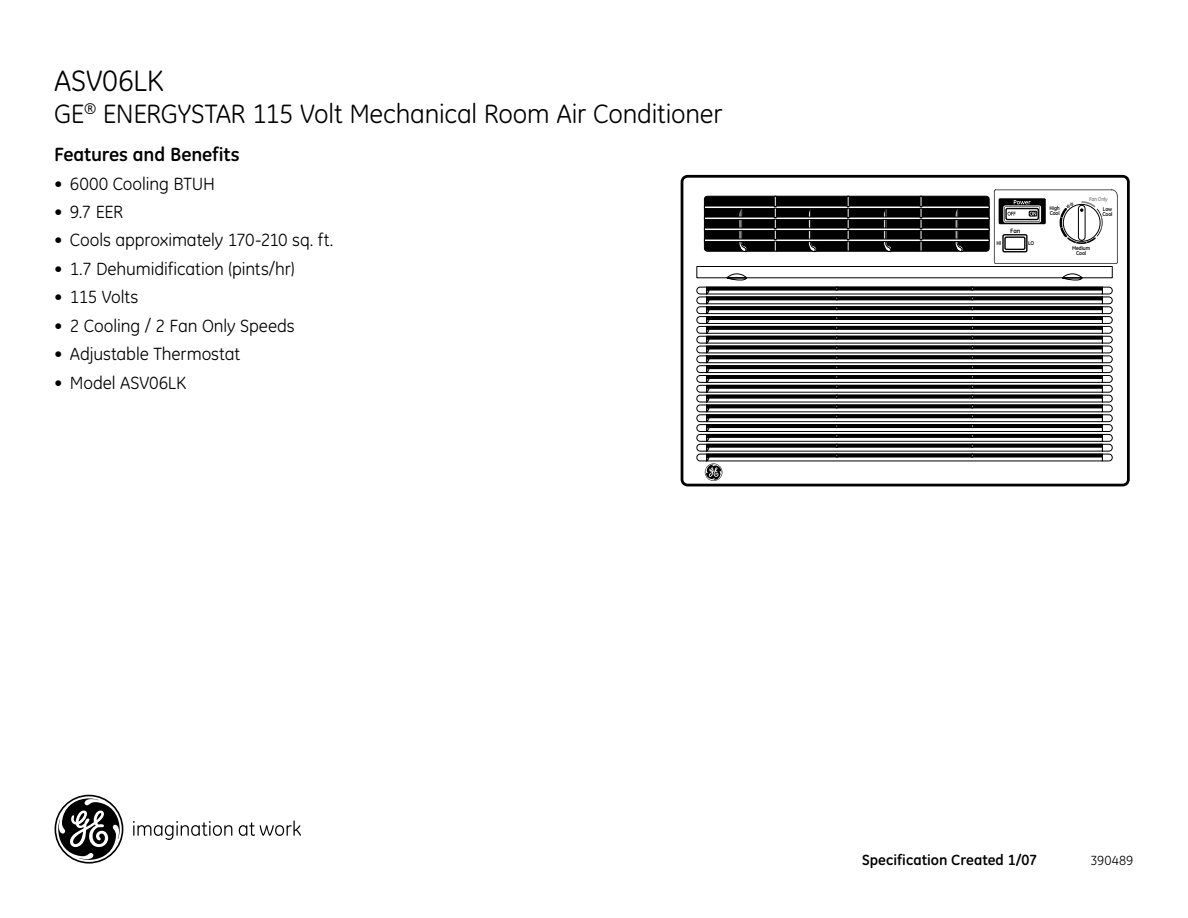
<style>
.page{position:relative;width:1188px;height:918px;background:#fff}
.page>*{position:absolute;margin:0;border:0;box-sizing:border-box;transform-origin:0 0}
.t1{font:30px "GE Inspira";letter-spacing:-.01em;color:#000}
.t2{font:27px "GE Inspira";letter-spacing:-.01em;color:#000}
.t3{font:700 19.5px "GE Inspira";letter-spacing:-.01em;color:#000}
.t4{font:18px "GE Inspira";letter-spacing:-.005em;color:#000}
.t5{font:700 15px "GE Inspira";color:#000}
.t6{font:13.5px "GE Inspira";letter-spacing:.01em;color:#000}
.t7{font:700 6.45px "GE Inspira";color:#000}
.t8{font:700 5.55px/5.2px "GE Inspira";letter-spacing:-.02em;color:#000;scale:.95 1}
.t9{font:700 5.55px "GE Inspira";letter-spacing:-.05em;color:#808284;scale:.95 1}
</style>
<div class="page">
<svg style="left:133px;top:821px;width:99px;height:19px"></svg>
<svg style="left:239px;top:821px;width:62px;height:15px"></svg>
<svg style="left:55px;top:795px;width:68px;height:69px"></svg>
<svg style="left:681px;top:176px;width:448px;height:310px"></svg>
<div style="left:705px;top:464px;width:17px;height:17px;background:#808080;border-radius:50%"></div>
<svg style="left:696px;top:189px;width:422px;height:291px"></svg>
<h1 class="t1" style="left:54px;top:64px;width:111px">ASV06LK</h1>
<h2 class="t2" style="left:54px;top:99px;width:670px">GE<sup>®</sup> ENERGYSTAR 115 Volt Mechanical Room Air Conditioner</h2>
<p class="t3" style="left:54px;top:142px;width:187px">Features and Benefits</p>
<p class="t4" style="left:54px;top:173px;width:163px">• 6000 Cooling BTUH</p>
<p class="t4" style="left:54px;top:201px;width:71px">• 9.7 EER</p>
<p class="t4" style="left:54px;top:230px;width:281px">• Cools approximately 170-210 sq. ft.</p>
<p class="t4" style="left:54px;top:258px;width:242px">• 1.7 Dehumidification (pints/hr)</p>
<p class="t4" style="left:54px;top:287px;width:86px">• 115 Volts</p>
<p class="t4" style="left:54px;top:315px;width:242px">• 2 Cooling / 2 Fan Only Speeds</p>
<p class="t4" style="left:54px;top:344px;width:188px">• Adjustable Thermostat</p>
<p class="t4" style="left:54px;top:372px;width:134px">• Model ASV06LK</p>
<p class="t7" style="left:1010px;top:226px;width:12px">Fan</p>
<p class="t8" style="left:996px;top:240px;width:6px">HI</p>
<p class="t8" style="left:1028px;top:240px;width:8px">LO</p>
<p class="t9" style="left:1089px;top:196px;width:21px">Fan Only</p>
<p class="t8" style="left:1049px;top:205px;width:13px">High<br>Cool</p>
<p class="t8" style="left:1103px;top:206px;width:12px">Low<br>Cool</p>
<p class="t8" style="left:1072px;top:245px;width:21px;text-align:center">Medium<br>Cool</p>
<p class="t5" style="left:862px;top:850px;width:177px">Specification Created 1/07</p>
<p class="t6" style="left:1090px;top:852px;width:44px">390489</p>
</div>
